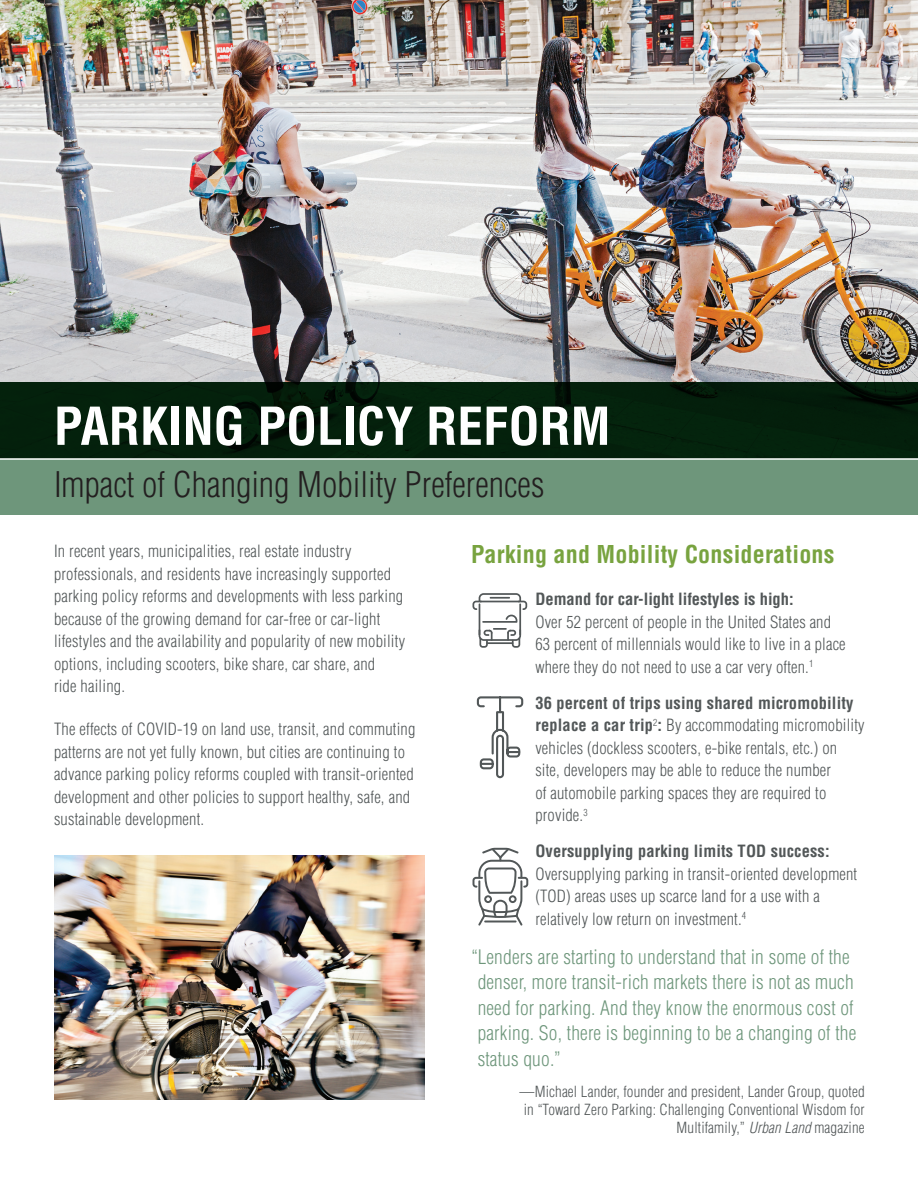
<style>
.page{position:relative;width:918px;height:1188px;background:#fff}
.page>*{position:absolute;margin:0;border:0;box-sizing:border-box;transform-origin:0 0}
.t1{font:700 condensed 51px "Helvetica LT Std";color:#fff}
.t2{font:300 condensed 34.5px "Helvetica LT Std";color:#231f20}
.t3{font:700 condensed 24px "Helvetica LT Std";letter-spacing:.01em;color:#78a33f}
.t4{font:300 condensed 19.5px/25.5px "Helvetica LT Std";letter-spacing:.01em;color:#6e967b}
.t5{font:300 condensed 16.5px/22.5px "Helvetica LT Std";letter-spacing:.01em;color:#525758}
.t6{font:700 condensed 16.5px "Helvetica LT Std";letter-spacing:.01em;color:#525758}
.t7{font:300 condensed 15px/18px "Helvetica LT Std";letter-spacing:.01em;color:#525758;text-align:right}
.s1{font-weight:700}
.s2{font-style:italic}
</style>
<div class="page">
<img style="left:0;top:0;width:918px;height:382px">
<div style="left:0;top:382px;width:918px;height:133px;background:#6e967b"></div>
<div style="left:0;top:382px;width:918px;height:77px;background:#04200c"></div>
<hr style="left:0;top:458px;width:918px;height:2px;background:#fff">
<img style="left:54px;top:855px;width:370px;height:244px">
<svg style="left:472px;top:593px;width:55px;height:55px"></svg>
<hr style="left:480px;top:601px;width:40px;height:1px;background:#525758">
<hr style="left:490px;top:597px;width:20px;height:2px;background:#525758">
<svg style="left:472px;top:848px;width:56px;height:78px"></svg>
<svg style="left:476px;top:696px;width:48px;height:83px"></svg>
<h1 class="t1" style="left:54px;top:394px;width:558px">PARKING POLICY REFORM</h1>
<h2 class="t2" style="left:54px;top:463px;width:492px">Impact of Changing Mobility Preferences</h2>
<p class="t5" style="left:54px;top:540px;width:353px">In recent years, municipalities, real estate industry professionals, and residents have increasingly supported parking policy reforms and developments with less parking because of the growing demand for car-free or car-light lifestyles and the availability and popularity of new mobility options, including scooters, bike share, car share, and<br>ride hailing.</p>
<p class="t5" style="left:54px;top:718px;width:363px">The effects of COVID-19 on land use, transit, and commuting patterns are not yet fully known, but cities are continuing to advance parking policy reforms coupled with transit-oriented development and other policies to support healthy, safe, and sustainable development.</p>
<h3 class="t3" style="left:471px;top:539px;width:365px">Parking and Mobility Considerations</h3>
<p class="t6" style="left:535px;top:589px;width:260px">Demand for car-light lifestyles is high:</p>
<p class="t5" style="left:535px;top:611px;width:312px">Over 52 percent of people in the United States and<br>63 percent of millennials would like to live in a place where they do not need to use a car very often.<sup>1</sup></p>
<p class="t5" style="left:535px;top:692px;width:331px"><span class="s1">36 percent of trips using shared micromobility replace a car trip</span><sup>2</sup><span class="s1">:</span> By accommodating micromobility vehicles (dockless scooters, e-bike rentals, etc.) on site, developers may be able to reduce the number<br>of automobile parking spaces they are required to provide.<sup>3</sup></p>
<p class="t6" style="left:535px;top:841px;width:296px">Oversupplying parking limits TOD success:</p>
<p class="t5" style="left:535px;top:863px;width:323px">Oversupplying parking in transit-oriented development (TOD) areas uses up scarce land for a use with a relatively low return on investment.<sup>4</sup></p>
<p class="t4" style="left:478px;top:944px;width:380px;text-indent:-7px">“Lenders are starting to understand that in some of the denser, more transit-rich markets there is not as much need for parking. And they know the enormous cost of parking. So, there is beginning to be a changing of the status quo.”</p>
<p class="t7" style="left:520px;top:1083px;width:347px">—Michael Lander, founder and president, Lander Group, quoted in “Toward Zero Parking: Challenging Conventional Wisdom for<br>Multifamily,” <span class="s2">Urban Land</span> magazine</p>
</div>
